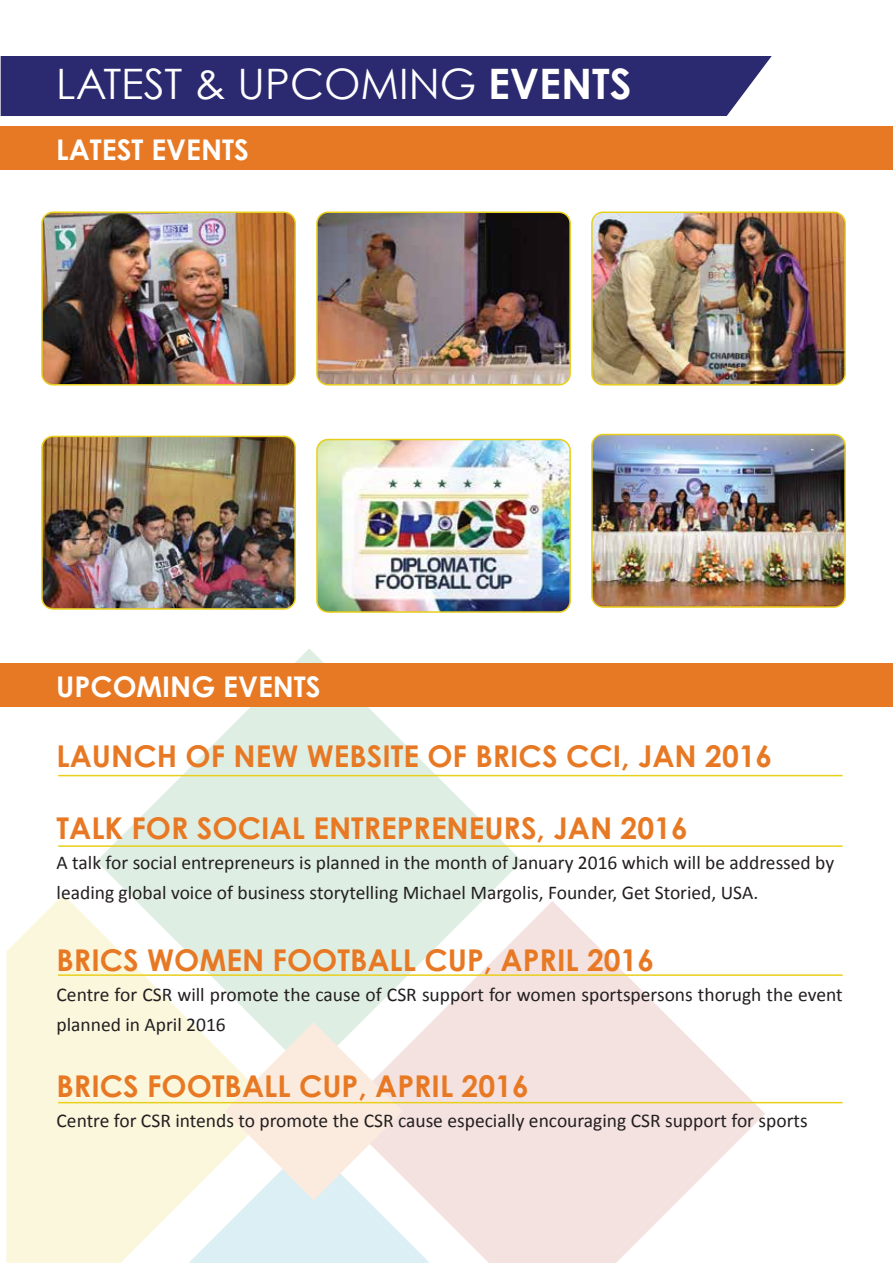
<style>
.page{position:relative;width:893px;height:1263px;background:#fff}
.page>*{position:absolute;margin:0;border:0;box-sizing:border-box;transform-origin:0 0}
.t1{font:42px "Century Gothic";color:#fff}
.t2{font:700 30px "Century Gothic";color:#e87924}
.t3{font:700 28.5px "Century Gothic";color:#fff}
.t4{font:19.5px/30px "Calibri";color:#231f20}
.s1{font-weight:700}
</style>
<div class="page">
<svg style="left:96px;top:648px;width:426px;height:374px;fill:#dfeee3"></svg>
<svg style="left:340px;top:901px;width:425px;height:362px;fill:#f4e2e1"></svg>
<svg style="left:6px;top:894px;width:270px;height:369px;fill:#fbf7dd"></svg>
<svg style="left:188px;top:1022px;width:242px;height:241px"></svg>
<div style="left:1px;top:56px;width:771px;height:60px;background:#2b296f"></div>
<div style="left:0;top:127px;width:893px;height:43px;background:#e87924"></div>
<div style="left:0;top:664px;width:893px;height:43px;background:#e87924"></div>
<hr style="left:58px;top:845px;width:785px;height:2px;background:#e8cf1c">
<hr style="left:58px;top:974px;width:785px;height:2px;background:#e8cf1c">
<hr style="left:58px;top:1102px;width:785px;height:1px;background:#e8cf1c">
<hr style="left:58px;top:775px;width:785px;height:1px;background:#e8cf1c">
<img style="left:317px;top:214px;width:253px;height:171px">
<div style="left:316px;top:211px;width:255px;height:174px;border:2px solid #e8cf1c;border-radius:11px"></div>
<img style="left:592px;top:434px;width:253px;height:171px">
<div style="left:591px;top:434px;width:255px;height:174px;border:2px solid #e8cf1c;border-radius:11px"></div>
<img style="left:42px;top:214px;width:253px;height:171px">
<div style="left:41px;top:211px;width:255px;height:174px;border:2px solid #e8cf1c;border-radius:11px"></div>
<img style="left:42px;top:436px;width:253px;height:171px">
<div style="left:41px;top:436px;width:255px;height:174px;border:2px solid #e8cf1c;border-radius:11px"></div>
<img style="left:592px;top:214px;width:253px;height:171px">
<div style="left:591px;top:211px;width:255px;height:174px;border:2px solid #e8cf1c;border-radius:11px"></div>
<img style="left:317px;top:439px;width:253px;height:171px">
<div style="left:316px;top:439px;width:255px;height:174px;border:2px solid #e8cf1c;border-radius:11px"></div>
<h1 class="t1" style="left:56px;top:58px;width:577px">LATEST &amp; UPCOMING <span class="s1">EVENTS</span></h1>
<h3 class="t3" style="left:56px;top:131px;width:194px">LATEST EVENTS</h3>
<h3 class="t3" style="left:56px;top:668px;width:266px">UPCOMING EVENTS</h3>
<h2 class="t2" style="left:57px;top:737px;width:717px">LAUNCH OF NEW WEBSITE OF BRICS CCI, JAN 2016</h2>
<h2 class="t2" style="left:57px;top:809px;width:633px">TALK FOR SOCIAL ENTREPRENEURS, JAN 2016</h2>
<p class="t4" style="left:57px;top:847px;width:779px">A talk for social entrepreneurs is planned in the month of January 2016 which will be addressed by leading global voice of business storytelling Michael Margolis, Founder, Get Storied, USA.</p>
<h2 class="t2" style="left:57px;top:941px;width:599px">BRICS WOMEN FOOTBALL CUP, APRIL 2016</h2>
<p class="t4" style="left:57px;top:979px;width:788px">Centre for CSR will promote the cause of CSR support for women sportspersons thorugh the event planned in April 2016</p>
<h2 class="t2" style="left:57px;top:1067px;width:474px">BRICS FOOTBALL CUP, APRIL 2016</h2>
<p class="t4" style="left:57px;top:1105px;width:752px">Centre for CSR intends to promote the CSR cause especially encouraging CSR support for sports</p>
</div>
